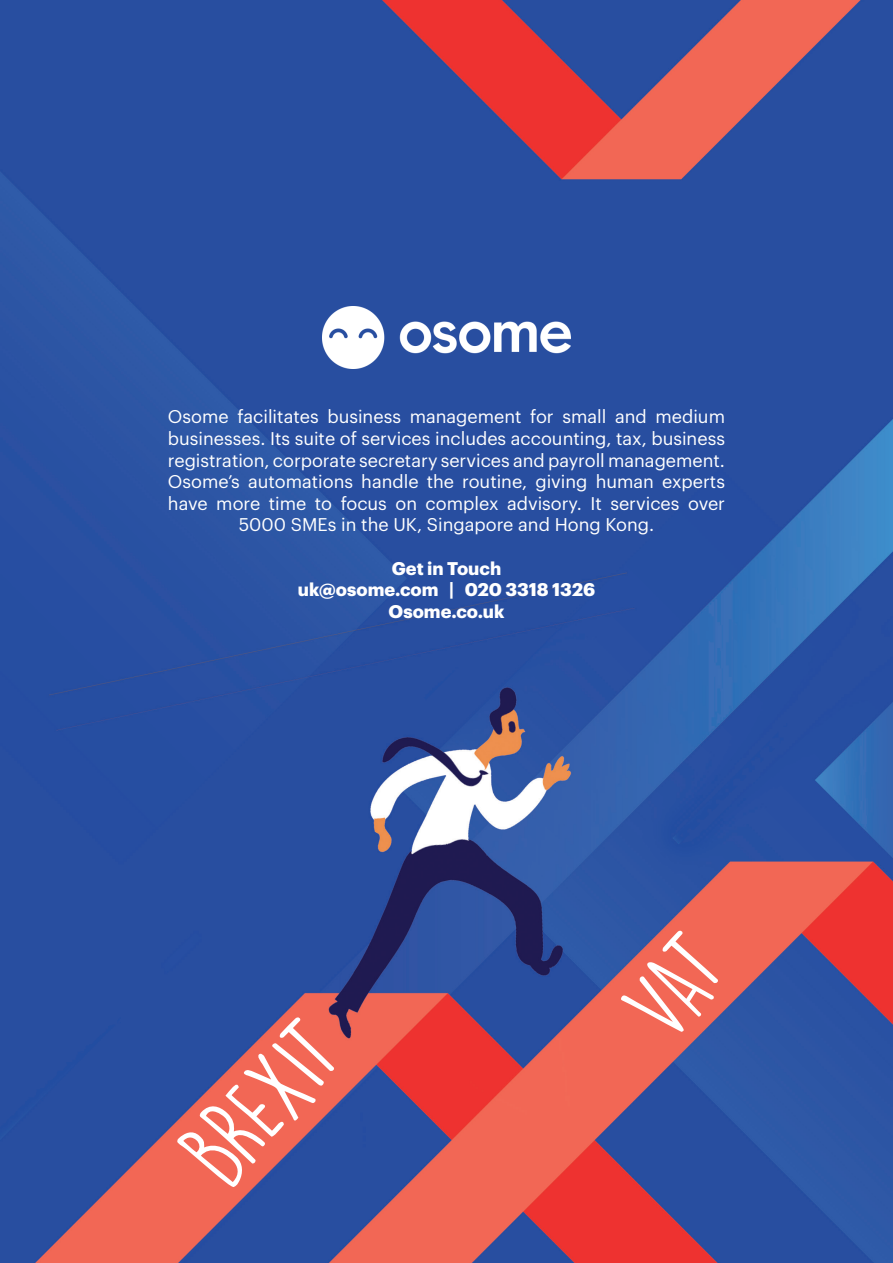
<style>
.page{position:relative;width:893px;height:1263px;background:#fff}
.page>*{position:absolute;margin:0;border:0;box-sizing:border-box;transform-origin:0 0}
.t1{font:90.45px "DK Lemon Yellow Sun";color:#fff}
.t2{font:18px/21.6px "Graphik LC";color:#fff;text-align:center}
.t3{font:700 18px "Graphik LC";color:#fff}
</style>
<div class="page">
<img style="left:0;top:0;width:893px;height:1263px">
<img style="left:322px;top:306px;width:248px;height:62px">
<svg style="left:620px;top:928px;width:109px;height:116px;background:#d76460"></svg>
<p class="t2" style="left:168px;top:404px;width:559px">Osome facilitates business management for small and medium businesses. Its suite of services includes accounting, tax, business registration, corporate secretary services and payroll management.<br>Osome’s automations handle the routine, giving human experts have more time to focus on complex advisory. It services over 5000 SMEs in the UK, Singapore and Hong Kong.</p>
<p class="t3" style="left:392px;top:554px;width:111px">Get in Touch</p>
<p class="t3" style="left:298px;top:576px;width:299px">uk@osome.com | 020 3318 1326</p>
<p class="t3" style="left:389px;top:597px;width:117px">Osome.co.uk</p>
<p class="t1" style="left:161px;top:1133px;width:185px;rotate:-47deg">BREXIT</p>
</div>
